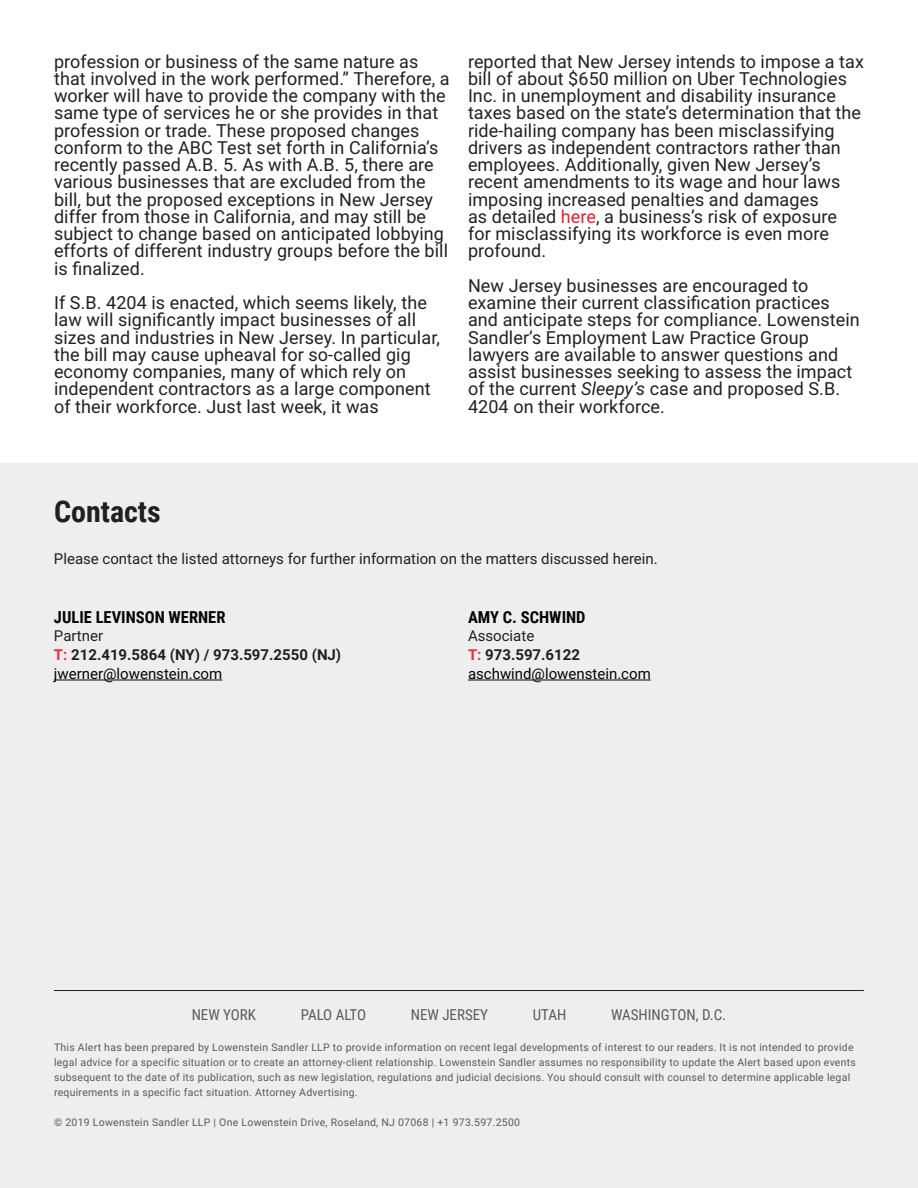
<style>
.page{position:relative;width:918px;height:1188px;background:#fff}
.page>*{position:absolute;margin:0;border:0;box-sizing:border-box;transform-origin:0 0}
.t1{font:700 30px "Roboto Condensed";color:#231f20}
.Body{font:18px/17.2px "Roboto";letter-spacing:.005em;color:#231f20}
.Body-2{font:700 16.5px "Roboto Condensed";color:#040503}
.Body-3{font:15px "Roboto";color:#231f20}
.Body-4{font:700 15px "Roboto";color:#231f20}
.Body-5{font:15px "Roboto";color:#040503}
.t2{font:15px "Roboto Condensed";color:#5a595b}
.t3{font:15px "Roboto Condensed";letter-spacing:-.025em;color:#5a595b}
.t4{font:10.5px/15px "Roboto";letter-spacing:.025em;color:#5a595b}
.s1{color:#ea1c2d}
.s2{font-style:italic}
.s3{color:#ee3037}
</style>
<div class="page">
<div style="left:0;top:463px;width:918px;height:725px;background:#eeeeef"></div>
<hr style="left:54px;top:680px;width:168px;height:1px;background:#040503">
<hr style="left:54px;top:990px;width:810px;height:1px;background:#231f20">
<hr style="left:468px;top:680px;width:183px;height:1px;background:#040503">
<p class="Body" style="left:54px;top:52px;width:397px">profession or business of the same nature as that involved in the work performed.” Therefore, a worker will have to provide the company with the same type of services he or she provides in that profession or trade. These proposed changes conform to the ABC Test set forth in California’s recently passed A.B. 5. As with A.B. 5, there are various businesses that are excluded from the bill, but the proposed exceptions in New Jersey differ from those in California, and may still be subject to change based on anticipated lobbying efforts of different industry groups before the bill is finalized.</p>
<p class="Body" style="left:54px;top:293px;width:387px">If S.B. 4204 is enacted, which seems likely, the law will significantly impact businesses of all sizes and industries in New Jersey. In particular, the bill may cause upheaval for so-called gig economy companies, many of which rely on independent contractors as a large component of their workforce. Just last week, it was</p>
<p class="Body" style="left:468px;top:52px;width:398px">reported that New Jersey intends to impose a tax bill of about $650 million on Uber Technologies Inc. in unemployment and disability insurance taxes based on the state’s determination that the ride-hailing company has been misclassifying drivers as independent contractors rather than employees. Additionally, given New Jersey’s recent amendments to its wage and hour laws imposing increased penalties and damages<br>as detailed <span class="s1">here</span>, a business’s risk of exposure for misclassifying its workforce is even more profound.</p>
<p class="Body" style="left:468px;top:276px;width:393px">New Jersey businesses are encouraged to examine their current classification practices and anticipate steps for compliance. Lowenstein Sandler’s Employment Law Practice Group lawyers are available to answer questions and assist businesses seeking to assess the impact of the current <span class="s2">Sleepy’s</span> case and proposed S.B.<br>4204 on their workforce.</p>
<p class="t1" style="left:54px;top:490px;width:108px">Contacts</p>
<p class="Body-3" style="left:54px;top:548px;width:605px">Please contact the listed attorneys for further information on the matters discussed herein.</p>
<p class="Body-2" style="left:54px;top:605px;width:173px">JULIE LEVINSON WERNER</p>
<p class="Body-3" style="left:54px;top:626px;width:51px">Partner</p>
<p class="Body-4" style="left:54px;top:644px;width:289px"><span class="s3">T:</span> 212.419.5864 (NY) / 973.597.2550 (NJ)</p>
<p class="Body-5" style="left:54px;top:663px;width:170px">jwerner@lowenstein.com</p>
<p class="Body-2" style="left:468px;top:605px;width:119px">AMY C. SCHWIND</p>
<p class="Body-3" style="left:468px;top:626px;width:68px">Associate</p>
<p class="Body-4" style="left:468px;top:644px;width:114px"><span class="s3">T:</span> 973.597.6122</p>
<p class="Body-5" style="left:468px;top:663px;width:184px">aschwind@lowenstein.com</p>
<p class="t2" style="left:192px;top:1004px;width:66px">NEW YORK</p>
<p class="t3" style="left:301px;top:1004px;width:67px">PALO ALTO</p>
<p class="t2" style="left:411px;top:1004px;width:79px">NEW JERSEY</p>
<p class="t2" style="left:533px;top:1004px;width:35px">UTAH</p>
<p class="t2" style="left:611px;top:1004px;width:117px">WASHINGTON, D.C.</p>
<p class="t4" style="left:54px;top:1039px;width:803px">This Alert has been prepared by Lowenstein Sandler LLP to provide information on recent legal developments of interest to our readers. It is not intended to provide legal advice for a specific situation or to create an attorney-client relationship. Lowenstein Sandler assumes no responsibility to update the Alert based upon events subsequent to the date of its publication, such as new legislation, regulations and judicial decisions. You should consult with counsel to determine applicable legal requirements in a specific fact situation. Attorney Advertising.</p>
<p class="t4" style="left:54px;top:1114px;width:468px">© 2019 Lowenstein Sandler LLP | One Lowenstein Drive, Roseland, NJ 07068 | +1 973.597.2500</p>
</div>
